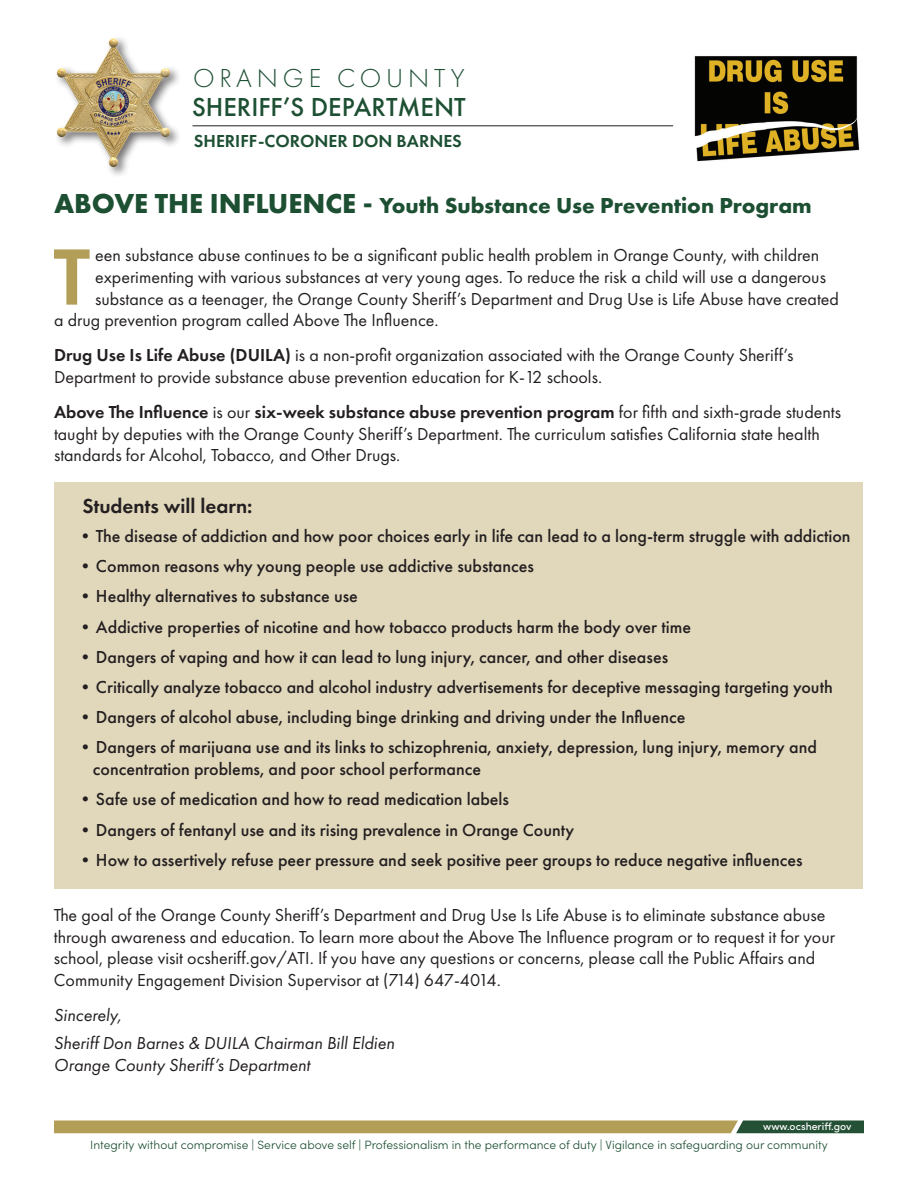
<style>
.page{position:relative;width:918px;height:1188px;background:#fff}
.page>*{position:absolute;margin:0;border:0;box-sizing:border-box;transform-origin:0 0}
.t1{font:600 82.8px "Futura PT";color:#b39e57}
.t2{font:500 27px "Futura PT";color:#1d4f33}
.t3{font:300 27px "Futura PT";letter-spacing:.18em;color:#1d4f33}
.t4{font:700 22.5px "Futura PT";color:#1d4f33}
.t5{font:600 21px "Futura PT";color:#231f20}
.t6{font:18px/21.6px "Futura PT";color:#231f20}
.t7{font:500 18px/21.6px "Futura PT";color:#231f20}
.t8{font:italic 18px/28.3px "Futura PT";color:#231f20}
.t9{font:600 18px "Futura PT";color:#1d4f33}
.t10{font:300 12px "Sofia Pro";color:#1d4f33}
.t11{font:500 10.5px "Sofia Pro";color:#fff}
.s1{font-size:28.5px}
.s2{font-weight:600}
</style>
<div class="page">
<svg style="left:54px;top:1120px;width:810px;height:13px;background:#a19659"></svg>
<div style="left:54px;top:35px;width:128px;height:143px;background:#231f20;opacity:.65"></div>
<img style="left:54px;top:36px;width:126px;height:133px">
<div style="left:55px;top:482px;width:808px;height:407px;background:#e1d8bc"></div>
<hr style="left:192px;top:125px;width:481px;height:1px;background:#231f20">
<img style="left:694px;top:56px;width:166px;height:106px">
<h2 class="t3" style="left:193px;top:63px;width:273px">ORANGE COUNTY</h2>
<h2 class="t2" style="left:192px;top:91px;width:275px">SHERIFF’S DEPARTMENT</h2>
<p class="t9" style="left:194px;top:130px;width:269px">SHERIFF-CORONER DON BARNES</p>
<p class="t4" style="left:54px;top:191px;width:759px"><span class="s1">ABOVE THE INFLUENCE -</span> Youth Substance Use Prevention Program</p>
<h1 class="t1" style="left:53px;top:225px;width:38px">T</h1>
<p class="t6" style="left:95px;top:245px;width:726px">een substance abuse continues to be a significant public health problem in Orange County, with children</p>
<p class="t6" style="left:95px;top:266px;width:732px">experimenting with various substances at very young ages. To reduce the risk a child will use a dangerous</p>
<p class="t6" style="left:95px;top:288px;width:745px">substance as a teenager, the Orange County Sheriff’s Department and Drug Use is Life Abuse have created</p>
<p class="t6" style="left:54px;top:309px;width:386px">a drug prevention program called Above The Influence.</p>
<p class="t6" style="left:54px;top:344px;width:741px"><span class="s2">Drug Use Is Life Abuse (DUILA)</span> is a non-profit organization associated with the Orange County Sheriff’s<br>Department to provide substance abuse prevention education for K-12 schools.</p>
<p class="t6" style="left:54px;top:401px;width:789px"><span class="s2">Above The Influence</span> is our <span class="s2">six-week substance abuse prevention program</span> for fifth and sixth-grade students taught by deputies with the Orange County Sheriff’s Department. The curriculum satisfies California state health standards for Alcohol, Tobacco, and Other Drugs.</p>
<p class="t5" style="left:82px;top:493px;width:172px">Students will learn:</p>
<p class="t7" style="left:76px;top:525px;width:776px">•The disease of addiction and how poor choices early in life can lead to a long-term struggle with addiction</p>
<p class="t7" style="left:76px;top:555px;width:459px">•Common reasons why young people use addictive substances</p>
<p class="t7" style="left:76px;top:585px;width:283px">•Healthy alternatives to substance use</p>
<p class="t7" style="left:76px;top:616px;width:616px">•Addictive properties of nicotine and how tobacco products harm the body over time</p>
<p class="t7" style="left:76px;top:646px;width:593px">•Dangers of vaping and how it can lead to lung injury, cancer, and other diseases</p>
<p class="t7" style="left:76px;top:676px;width:758px">•Critically analyze tobacco and alcohol industry advertisements for deceptive messaging targeting youth</p>
<p class="t7" style="left:76px;top:706px;width:610px">•Dangers of alcohol abuse, including binge drinking and driving under the Influence</p>
<p class="t7" style="left:93px;top:737px;width:726px;text-indent:-16px">•Dangers of marijuana use and its links to schizophrenia, anxiety, depression, lung injury, memory and concentration problems, and poor school performance</p>
<p class="t7" style="left:76px;top:789px;width:434px">•Safe use of medication and how to read medication labels</p>
<p class="t7" style="left:76px;top:819px;width:499px">•Dangers of fentanyl use and its rising prevalence in Orange County</p>
<p class="t7" style="left:76px;top:849px;width:728px">•How to assertively refuse peer pressure and seek positive peer groups to reduce negative influences</p>
<p class="t6" style="left:54px;top:904px;width:783px">The goal of the Orange County Sheriff’s Department and Drug Use Is Life Abuse is to eliminate substance abuse through awareness and education. To learn more about the Above The Influence program or to request it for your school, please visit ocsheriff.gov/ATI. If you have any questions or concerns, please call the Public Affairs and Community Engagement Division Supervisor at (714) 647-4014.</p>
<p class="t8" style="left:54px;top:1001px;width:342px">Sincerely,<br>Sheriff Don Barnes &amp; DUILA Chairman Bill Eldien</p>
<p class="t8" style="left:54px;top:1051px;width:258px">Orange County Sheriff’s Department</p>
<p class="t11" style="left:763px;top:1118px;width:90px">www.ocsheriff.gov</p>
<p class="t10" style="left:90px;top:1136px;width:739px">Integrity without compromise | Service above self | Professionalism in the performance of duty | Vigilance in safeguarding our community</p>
</div>
